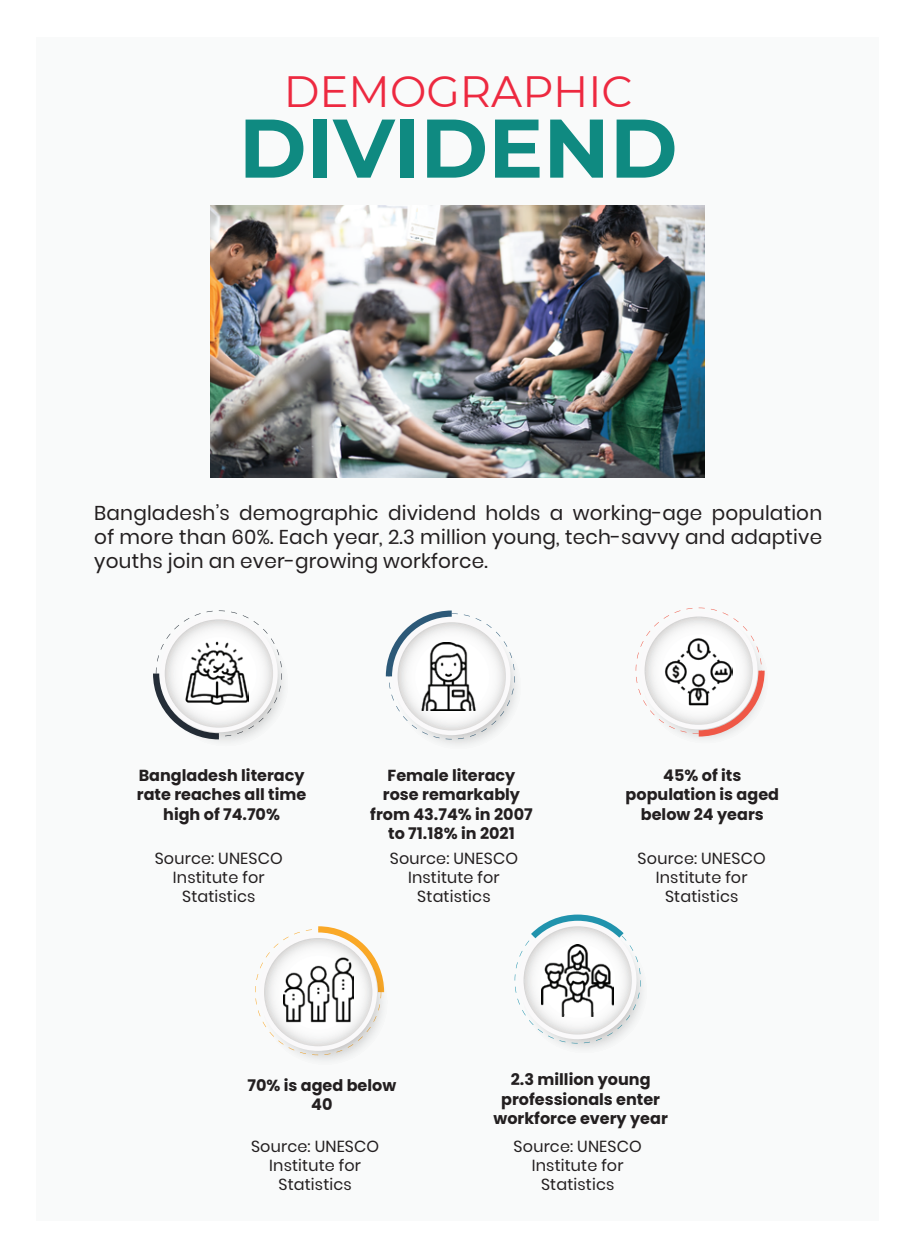
<style>
.page{position:relative;width:915px;height:1257px;background:#fff}
.page>*{position:absolute;margin:0;border:0;box-sizing:border-box;transform-origin:0 0}
.t1{font:700 83px "Montserrat";color:#0f8a81}
.t2{font:43.8px "Montserrat";color:#ed2940}
.t3{font:20px/24px "Poppins";letter-spacing:.01em;color:#231f20;text-align:justify}
.t4{font:700 16px/19.2px "Poppins";color:#231f20;text-align:center}
.t5{font:16px/19.2px "Poppins";letter-spacing:.01em;color:#231f20;text-align:center}
</style>
<div class="page">
<div style="left:36px;top:37px;width:842px;height:1183px;background:#f9fafa"></div>
<svg style="left:514px;top:914px;width:117px;height:101px"></svg>
<svg style="left:520px;top:926px;width:128px;height:128px"></svg>
<div style="left:519px;top:922px;width:117px;height:117px;background:#faf9fa;border-radius:50%"></div>
<svg style="left:523px;top:926px;width:108px;height:108px"></svg>
<img style="left:542px;top:945px;width:71px;height:71px">
<svg style="left:255px;top:926px;width:127px;height:98px"></svg>
<svg style="left:260px;top:938px;width:128px;height:128px"></svg>
<div style="left:259px;top:933px;width:118px;height:118px;background:#faf9fa;border-radius:50%"></div>
<svg style="left:264px;top:938px;width:108px;height:108px"></svg>
<img style="left:283px;top:954px;width:70px;height:70px">
<svg style="left:386px;top:610px;width:119px;height:101px"></svg>
<svg style="left:394px;top:622px;width:128px;height:128px"></svg>
<div style="left:393px;top:618px;width:117px;height:117px;background:#faf9fa;border-radius:50%"></div>
<svg style="left:397px;top:622px;width:109px;height:108px"></svg>
<img style="left:415px;top:642px;width:67px;height:68px">
<svg style="left:153px;top:610px;width:120px;height:113px"></svg>
<svg style="left:161px;top:619px;width:128px;height:128px"></svg>
<div style="left:160px;top:615px;width:118px;height:117px;background:#faf9fa;border-radius:50%"></div>
<svg style="left:165px;top:619px;width:108px;height:109px"></svg>
<img style="left:185px;top:642px;width:63px;height:63px">
<div style="left:641px;top:616px;width:128px;height:128px;background:#f4f6f6;border-radius:50%"></div>
<svg style="left:635px;top:608px;width:129px;height:128px"></svg>
<img style="left:664px;top:637px;width:68px;height:69px">
<img style="left:210px;top:205px;width:494px;height:272px">
<h2 class="t2" style="left:284px;top:61px;width:350px">DEMOGRAPHIC</h2>
<h1 class="t1" style="left:239px;top:88px;width:440px">DIVIDEND</h1>
<p class="t3" style="left:94px;top:501px;width:729px">Bangladesh’s demographic dividend holds a working-age population of more than 60%. Each year, 2.3 million young, tech-savvy and adaptive youths join an ever-growing workforce.</p>
<p class="t4" style="left:137px;top:766px;width:171px">Bangladesh literacy rate reaches all time high of 74.70%</p>
<p class="t4" style="left:625px;top:766px;width:155px">45% of its population is aged below 24 years</p>
<p class="t4" style="left:370px;top:766px;width:164px">Female literacy rose remarkably from 43.74% in 2007 to 71.18% in 2021</p>
<p class="t5" style="left:390px;top:848px;width:130px">Source: UNESCO<br>Institute for<br>Statistics</p>
<p class="t5" style="left:637px;top:848px;width:130px">Source: UNESCO<br>Institute for<br>Statistics</p>
<p class="t5" style="left:155px;top:848px;width:130px">Source: UNESCO<br>Institute for<br>Statistics</p>
<p class="t4" style="left:247px;top:1076px;width:150px">70% is aged below<br>40</p>
<p class="t5" style="left:251px;top:1137px;width:130px">Source: UNESCO<br>Institute for<br>Statistics</p>
<p class="t4" style="left:493px;top:1070px;width:176px">2.3 million young professionals enter workforce every year</p>
<p class="t5" style="left:513px;top:1137px;width:130px">Source: UNESCO<br>Institute for<br>Statistics</p>
</div>
